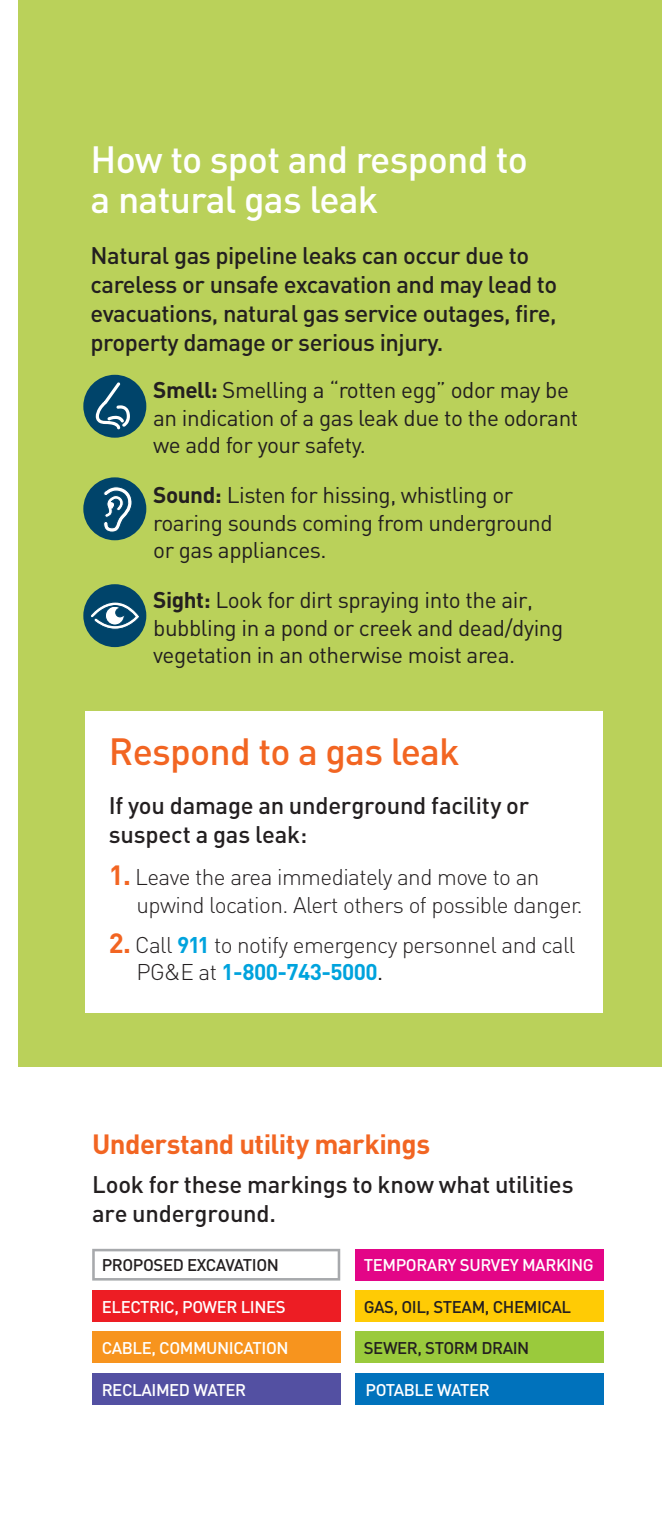
<style>
.page{position:relative;width:662px;height:1530px;background:#fff}
.page>*{position:absolute;margin:0;border:0;box-sizing:border-box;transform-origin:0 0}
.t1{font:500 37.5px/40px "DIN";letter-spacing:-.02em;color:#fff}
.t2{font:500 37.5px "DIN";letter-spacing:-.02em;color:#f26522}
.t3{font:700 27.5px "DIN Pro";letter-spacing:-.02em;color:#f26522}
.t4{font:500 23.75px/28.8px "DIN Pro";letter-spacing:-.02em;color:#231f20}
.t5{font:22.5px/27.5px "DIN";letter-spacing:-.02em;color:#231f20}
.t6{font:300 22.5px/27.5px "DIN";letter-spacing:-.025em;color:#231f20}
.t7{font:500 16.75px "DIN";letter-spacing:-.025em;color:#fff}
.t8{font:500 16.75px "DIN";letter-spacing:-.025em;color:#231f20}
.s1{font-weight:700}
.s2{font-weight:700;font-size:27.5px;color:#f26522}
.s3{font-weight:700;color:#00a3dd}
.s4{font-weight:400}
</style>
<div class="page">
<div style="left:18px;top:0;width:643px;height:1066px;background:#bad15a"></div>
<div style="left:85px;top:711px;width:517px;height:302px;background:#fff"></div>
<div style="left:83px;top:375px;width:63px;height:63px;background:#00446a;border-radius:50%"></div>
<svg style="left:96px;top:382px;width:34px;height:47px"></svg>
<div style="left:83px;top:477px;width:63px;height:63px;background:#00446a;border-radius:50%"></div>
<svg style="left:103px;top:486px;width:29px;height:46px"></svg>
<div style="left:83px;top:584px;width:63px;height:63px;background:#00446a;border-radius:50%"></div>
<svg style="left:91px;top:602px;width:48px;height:27px"></svg>
<svg style="left:92px;top:1249px;width:248px;height:32px"></svg>
<div style="left:355px;top:1249px;width:248px;height:32px;background:#e30587"></div>
<div style="left:92px;top:1290px;width:248px;height:32px;background:#ed1d24"></div>
<div style="left:355px;top:1290px;width:248px;height:32px;background:#ffcb05"></div>
<div style="left:92px;top:1331px;width:248px;height:32px;background:#f7941e"></div>
<div style="left:355px;top:1373px;width:248px;height:32px;background:#0072bc"></div>
<div style="left:92px;top:1373px;width:248px;height:32px;background:#5350a2"></div>
<div style="left:355px;top:1331px;width:248px;height:32px;background:#9aca3c"></div>
<h1 class="t1" style="left:90px;top:138px;width:438px">How to spot and respond to a natural gas leak</h1>
<p class="t4" style="left:90px;top:239px;width:467px">Natural gas pipeline leaks can occur due to careless or unsafe excavation and may lead to evacuations, natural gas service outages, fire, property damage or serious injury.</p>
<p class="t5" style="left:153px;top:376px;width:426px"><span class="s1">Smell:</span> Smelling a “rotten egg” odor may be an indication of a gas leak due to the odorant we add for your safety.</p>
<p class="t5" style="left:153px;top:481px;width:401px"><span class="s1">Sound:</span> Listen for hissing, whistling or roaring sounds coming from underground or gas appliances.</p>
<p class="t5" style="left:153px;top:586px;width:411px"><span class="s1">Sight:</span> Look for dirt spraying into the air, bubbling in a pond or creek and dead/dying vegetation in an otherwise moist area.</p>
<h1 class="t2" style="left:109px;top:728px;width:352px">Respond to a gas leak</h1>
<p class="t4" style="left:109px;top:788px;width:421px">If you damage an underground facility or suspect a gas leak:</p>
<p class="t6" style="left:136px;top:863px;width:447px;text-indent:-27px"><span class="s2">1.</span> Leave the area immediately and move to an upwind location. Alert others of possible danger.</p>
<p class="t6" style="left:136px;top:931px;width:440px;text-indent:-27px"><span class="s2">2.</span> Call <span class="s3">911</span> to notify emergency personnel and call<br>PG&amp;E at <span class="s3">1-800-743-5000</span><span class="s4">.</span></p>
<h2 class="t3" style="left:92px;top:1122px;width:339px">Understand utility markings</h2>
<p class="t4" style="left:92px;top:1168px;width:482px">Look for these markings to know what utilities are underground.</p>
<p class="t8" style="left:102px;top:1255px;width:179px">PROPOSED EXCAVATION</p>
<p class="t7" style="left:363px;top:1255px;width:231px">TEMPORARY SURVEY MARKING</p>
<p class="t7" style="left:102px;top:1296px;width:185px">ELECTRIC, POWER LINES</p>
<p class="t8" style="left:363px;top:1296px;width:209px">GAS, OIL, STEAM, CHEMICAL</p>
<p class="t7" style="left:102px;top:1337px;width:188px">CABLE, COMMUNICATION</p>
<p class="t7" style="left:102px;top:1379px;width:146px">RECLAIMED WATER</p>
<p class="t7" style="left:365px;top:1379px;width:126px">POTABLE WATER</p>
<p class="t8" style="left:363px;top:1337px;width:167px">SEWER, STORM DRAIN</p>
</div>
